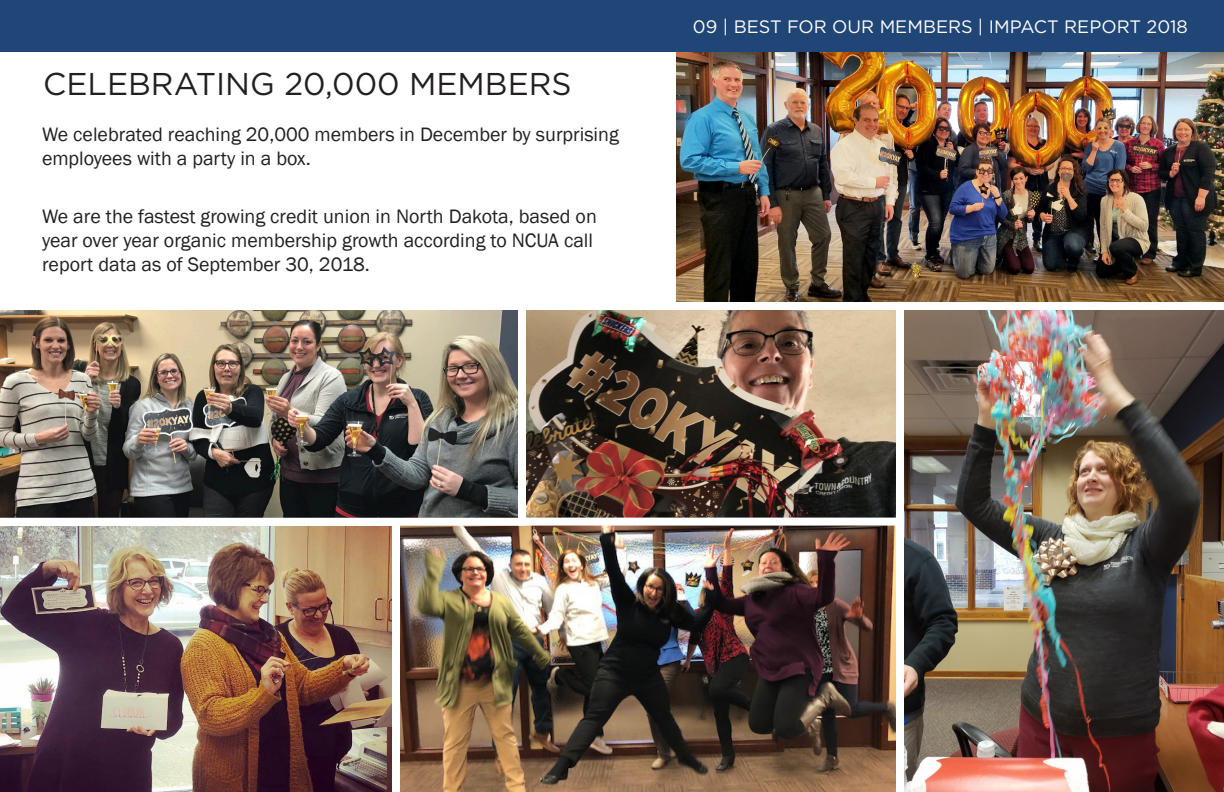
<style>
.page{position:relative;width:1224px;height:792px;background:#fff}
.page>*{position:absolute;margin:0;border:0;box-sizing:border-box;transform-origin:0 0}
.t1{font:31.6px "Gotham";color:#231f20}
.t2{font:20px/24px "Franklin Gothic";color:#231f20}
.t3{font:18px "Gotham";color:#fff}
</style>
<div class="page">
<img style="left:400px;top:526px;width:496px;height:266px">
<img style="left:676px;top:51px;width:548px;height:251px">
<img style="left:527px;top:311px;width:369px;height:206px">
<div style="left:518px;top:302px;width:395px;height:224px;border:8px solid #fff"></div>
<img style="left:0;top:526px;width:392px;height:266px">
<img style="left:0;top:302px;width:526px;height:224px">
<img style="left:896px;top:302px;width:328px;height:490px">
<div style="left:0;top:0;width:1224px;height:51px;background:#204577"></div>
<h1 class="t1" style="left:43px;top:66px;width:530px">CELEBRATING 20,000 MEMBERS</h1>
<p class="t2" style="left:42px;top:123px;width:578px">We celebrated reaching 20,000 members in December by surprising employees with a party in a box.</p>
<p class="t2" style="left:42px;top:205px;width:556px">We are the fastest growing credit union in North Dakota, based on year over year organic membership growth according to NCUA call report data as of September 30, 2018.</p>
<p class="t3" style="left:693px;top:17px;width:497px">09 | BEST FOR OUR MEMBERS | IMPACT REPORT 2018</p>
</div>
